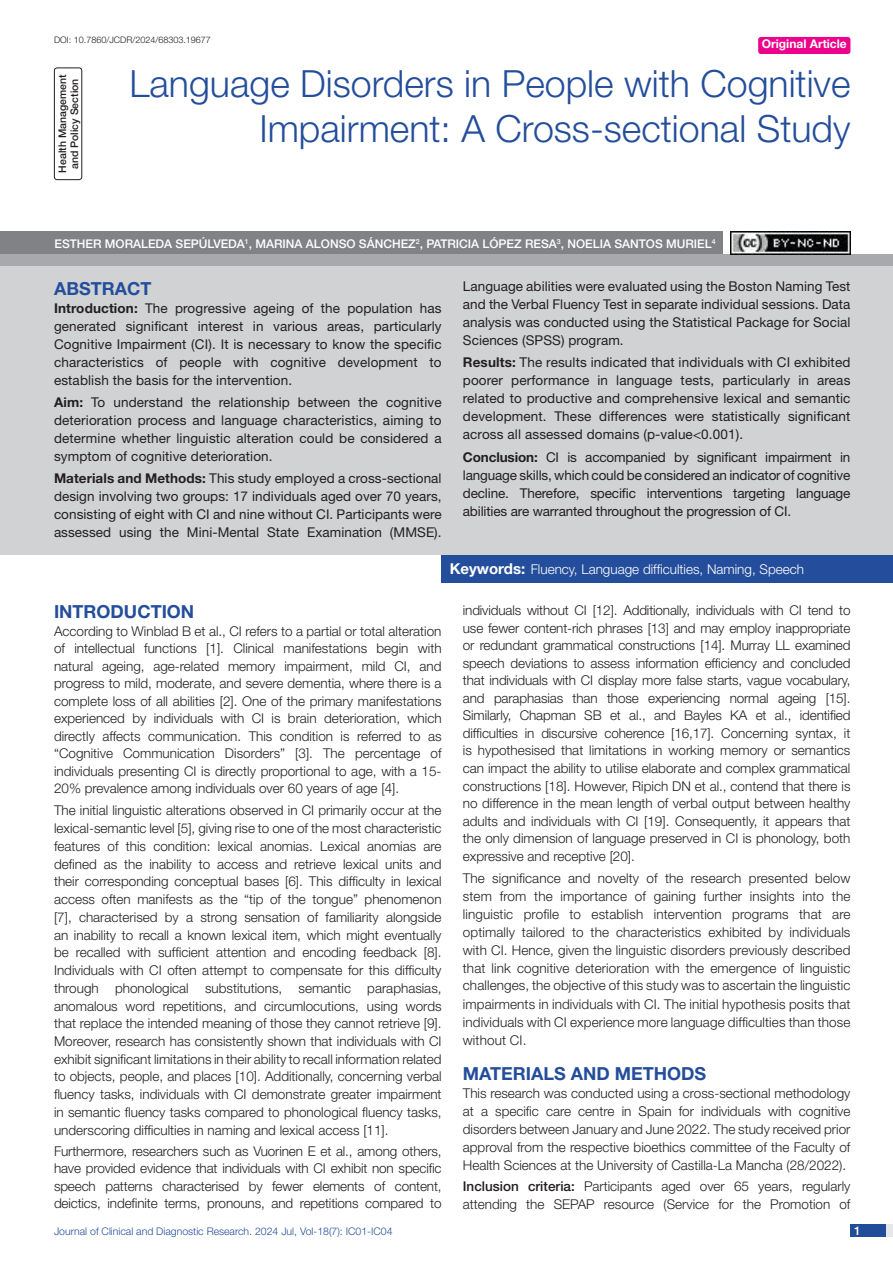
<style>
.page{position:relative;width:893px;height:1263px;background:#fff}
.page>*{position:absolute;margin:0;border:0;box-sizing:border-box;transform-origin:0 0}
.t1{font:300 37.5px/45px "Helvetica Neue";color:#244e9b;text-align:right}
.Heading{font:700 18px "Helvetica Neue";color:#244e9b}
.Abstract_head{font:700 18px "Helvetica Neue";color:#244e9b}
.Body_text{font:300 13.5px/17.5px "Helvetica Neue";color:#231f20;text-align:justify}
.Abstract_Text{font:13.5px/18px "Helvetica Neue";letter-spacing:.005em;color:#231f20;text-align:justify}
.Key_words{font:300 13.5px "Helvetica Neue";color:#fff}
.Author{font:500 12px "Helvetica Neue";color:#fff}
.t2{font:700 12px "Helvetica Neue";color:#fff}
.t3{font:300 10.5px "Helvetica Neue";color:#244e9b}
.section{font:500 10.5px/12px "Helvetica Neue";color:#231f20;text-align:center}
.DOI{font:300 9px "Helvetica Neue";color:#231f20}
.Author-2{font:500 7.05px "Helvetica Neue";color:#fff}
.s1{font-weight:700}
.s2{font-weight:700;font-size:15px}
.s3{font-weight:500}
</style>
<div class="page">
<div style="left:850px;top:1224px;width:43px;height:13px;background:#e6e7e9"></div>
<div style="left:850px;top:1224px;width:35px;height:13px;background:#214c99"></div>
<div style="left:758px;top:37px;width:92px;height:17px;background:#ed028c;border-radius:3px"></div>
<div style="left:54px;top:68px;width:28px;height:112px;border:1px solid #231f20;border-radius:3px"></div>
<div style="left:0;top:254px;width:893px;height:12px;background:#a8a9ad"></div>
<div style="left:0;top:231px;width:722px;height:23px;background:#808285"></div>
<div style="left:442px;top:555px;width:451px;height:27px;background:#244e9b"></div>
<div style="left:0;top:266px;width:893px;height:289px;background:#d1d2d4"></div>
<img style="left:730px;top:232px;width:120px;height:22px">
<p class="DOI" style="left:54px;top:35px;width:158px">DOI: 10.7860/JCDR/2024/68303.19677</p>
<p class="t2" style="left:762px;top:37px;width:87px">Original Article</p>
<p class="section" style="left:56px;top:173px;width:99px;rotate:-90deg">HEALTH MANAGEMENT<br>AND POLICY SECTION</p>
<p class="t1" style="left:129px;top:60px;width:723px">Language Disorders in People with Cognitive<br>Impairment: A Cross-sectional Study</p>
<p class="Author" style="left:54px;top:236px;width:387px">ESTHER MORALEDA SEPÚLVEDA<sup>1</sup>, MARI NA ALONSO SÁNCHEZ<sup>2</sup>, PATRI</p>
<p class="Author" style="left:459px;top:236px;width:83px">CIA LÓPEZ RESA</p>
<p class="Author" style="left:557px;top:236px;width:19px"><sup>3</sup>, NOELIA</p>
<p class="Author" style="left:614px;top:236px;width:34px">SANTOS</p>
<p class="Author" style="left:666px;top:236px;width:27px">MURIEL</p>
<p class="Author-2" style="left:712px;top:237px;width:5px">4</p>
<p class="Abstract_head" style="left:54px;top:277px;width:99px">ABSTRACT</p>
<p class="Abstract_Text" style="left:54px;top:299px;width:389px"><span class="s1">Introduction:</span> The progressive ageing of the population has generated significant interest in various areas, particularly Cognitive Impairment (CI). It is necessary to know the specific characteristics of people with cognitive development to establish the basis for the intervention.</p>
<p class="Abstract_Text" style="left:54px;top:393px;width:389px"><span class="s1">Aim:</span> To understand the relationship between the cognitive deterioration process and language characteristics, aiming to determine whether linguistic alteration could be considered a symptom of cognitive deterioration.</p>
<p class="Abstract_Text" style="left:54px;top:469px;width:389px"><span class="s1">Materials and Methods:</span> This study employed a cross-sectional design involving two groups: 17 individuals aged over 70 years, consisting of eight with CI and nine without CI. Participants were assessed using the Mini-Mental State Examination (MMSE).</p>
<p class="Abstract_Text" style="left:463px;top:277px;width:389px">Language abilities were evaluated using the Boston Naming Test and the Verbal Fluency Test in separate individual sessions. Data analysis was conducted using the Statistical Package for Social Sciences (SPSS) program.</p>
<p class="Abstract_Text" style="left:463px;top:353px;width:389px"><span class="s1">Results:</span> The results indicated that individuals with CI exhibited poorer performance in language tests, particularly in areas related to productive and comprehensive lexical and semantic development. These differences were statistically significant across all assessed domains (p-value&lt;0.001).</p>
<p class="Abstract_Text" style="left:463px;top:448px;width:389px"><span class="s1">Conclusion:</span> CI is accompanied by significant impairment in language skills, which could be considered an indicator of cognitive decline. Therefore, specific interventions targeting language abilities are warranted throughout the progression of CI.</p>
<p class="Key_words" style="left:450px;top:561px;width:356px"><span class="s2">Keywords:</span> Fluency, Language difficulties, Naming, Speech</p>
<p class="Heading" style="left:54px;top:601px;width:142px">INTRODUCTION</p>
<p class="Body_text" style="left:54px;top:622px;width:389px">According to Winblad B et al., CI refers to a partial or total alteration of intellectual functions [1]. Clinical manifestations begin with natural ageing, age-related memory impairment, mild CI, and progress to mild, moderate, and severe dementia, where there is a complete loss of all abilities [2]. One of the primary manifestations experienced by individuals with CI is brain deterioration, which directly affects communication. This condition is referred to as “Cognitive Communication Disorders” [3]. The percentage of individuals presenting CI is directly proportional to age, with a 15- 20% prevalence among individuals over 60 years of age [4].</p>
<p class="Body_text" style="left:54px;top:801px;width:389px">The initial linguistic alterations observed in CI primarily occur at the lexical-semantic level [5], giving rise to one of the most characteristic features of this condition: lexical anomias. Lexical anomias are defined as the inability to access and retrieve lexical units and their corresponding conceptual bases [6]. This difficulty in lexical access often manifests as the “tip of the tongue” phenomenon [7], characterised by a strong sensation of familiarity alongside an inability to recall a known lexical item, which might eventually be recalled with sufficient attention and encoding feedback [8].<br>Individuals with CI often attempt to compensate for this difficulty through phonological substitutions, semantic paraphasias, anomalous word repetitions, and circumlocutions, using words that replace the intended meaning of those they cannot retrieve [9].<br>Moreover, research has consistently shown that individuals with CI exhibit significant limitations in their ability to recall information related to objects, people, and places [10]. Additionally, concerning verbal fluency tasks, individuals with CI demonstrate greater impairment in semantic fluency tasks compared to phonological fluency tasks, underscoring difficulties in naming and lexical access [11].</p>
<p class="Body_text" style="left:54px;top:1142px;width:389px">Furthermore, researchers such as Vuorinen E et al., among others, have provided evidence that individuals with CI exhibit non specific speech patterns characterised by fewer elements of content, deictics, indefinite terms, pronouns, and repetitions compared to</p>
<p class="Body_text" style="left:463px;top:601px;width:389px">individuals without CI [12]. Additionally, individuals with CI tend to use fewer content-rich phrases [13] and may employ inappropriate or redundant grammatical constructions [14]. Murray LL examined speech deviations to assess information efficiency and concluded that individuals with CI display more false starts, vague vocabulary, and paraphasias than those experiencing normal ageing [15].<br>Similarly, Chapman SB et al., and Bayles KA et al., identified difficulties in discursive coherence [16,17]. Concerning syntax, it is hypothesised that limitations in working memory or semantics can impact the ability to utilise elaborate and complex grammatical constructions [18]. However, Ripich DN et al., contend that there is no difference in the mean length of verbal output between healthy adults and individuals with CI [19]. Consequently, it appears that the only dimension of language preserved in CI is phonology, both expressive and receptive [20].</p>
<p class="Body_text" style="left:463px;top:869px;width:389px;line-height:18px">The significance and novelty of the research presented below stem from the importance of gaining further insights into the linguistic profile to establish intervention programs that are optimally tailored to the characteristics exhibited by individuals with CI. Hence, given the linguistic disorders previously described that link cognitive deterioration with the emergence of linguistic challenges, the objective of this study was to ascertain the linguistic impairments in individuals with CI. The initial hypothesis posits that individuals with CI experience more language difficulties than those without CI.</p>
<p class="Heading" style="left:463px;top:1063px;width:245px">MATERIALS AND METHODS</p>
<p class="Body_text" style="left:463px;top:1084px;width:389px">This research was conducted using a cross-sectional methodology at a specific care centre in Spain for individuals with cognitive disorders between January and June 2022. The study received prior approval from the respective bioethics committee of the Faculty of Health Sciences at the University of Castilla-La Mancha (28/2022).</p>
<p class="Body_text" style="left:463px;top:1177px;width:389px"><span class="s3">INCLUSION CRITERIA:</span> Participants aged over 65 years, regularly attending the SEPAP resource (Service for the Promotion of</p>
<p class="t3" style="left:54px;top:1225px;width:340px">Journal of Clinical and Diagnostic Research. 2024 Jul, Vol-18(7): IC01-IC04</p>
<p class="Author" style="left:854px;top:1223px;width:8px">1</p>
</div>
